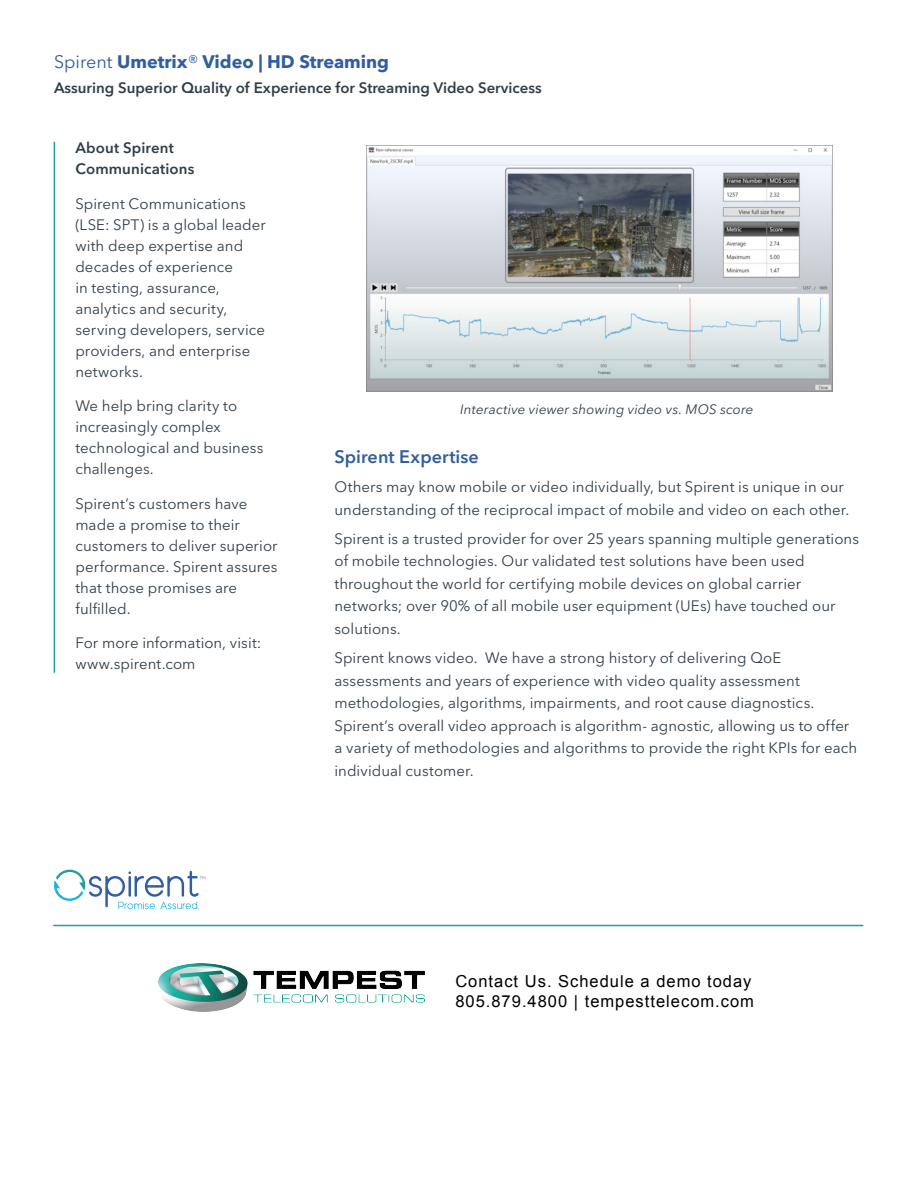
<style>
.page{position:relative;width:918px;height:1188px;background:#fff}
.page>*{position:absolute;margin:0;border:0;box-sizing:border-box;transform-origin:0 0}
.t1{font:700 18px "Avenir Next LT Pro";color:#315ea0}
.Heading_1{font:600 18px "Avenir Next LT Pro";letter-spacing:.005em;color:#315ea0}
.t2{font:16.5px/19.8px "Arial";letter-spacing:.06em;color:#000}
.Body_Text{font:15px/21px "Avenir Next LT Pro";letter-spacing:.005em;color:#313e48}
.t3{font:600 15px/21px "Avenir Next LT Pro";color:#313e48}
.t4{font:italic 13.5px "Avenir Next LT Pro";letter-spacing:.01em;color:#313e48}
.s1{font-weight:400}
</style>
<div class="page">
<hr style="left:54px;top:142px;width:1px;height:531px;background:#1ea19c">
<svg style="left:54px;top:870px;width:151px;height:39px"></svg>
<hr style="left:53px;top:925px;width:810px;height:1px;background:#1ea19c">
<img style="left:366px;top:145px;width:466px;height:246px">
<img style="left:159px;top:964px;width:266px;height:48px">
<p class="t1" style="left:54px;top:50px;width:337px"><span class="s1">Spirent</span> Umetrix<span class="s1">®</span> Video | HD Streaming</p>
<p class="t3" style="left:54px;top:77px;width:489px">Assuring Superior Quality of Experience for Streaming Video Servicess</p>
<p class="t3" style="left:75px;top:137px;width:121px">About Spirent<br>Communications</p>
<p class="Body_Text" style="left:75px;top:193px;width:192px">Spirent Communications (LSE: SPT) is a global leader with deep expertise and decades of experience<br>in testing, assurance, analytics and security, serving developers, service providers, and enterprise networks.</p>
<p class="Body_Text" style="left:75px;top:395px;width:190px">We help bring clarity to increasingly complex technological and business challenges.</p>
<p class="Body_Text" style="left:75px;top:493px;width:204px">Spirent’s customers have made a promise to their customers to deliver superior performance. Spirent assures that those promises are fulfilled.</p>
<p class="Body_Text" style="left:75px;top:632px;width:188px">For more information, visit: www.spirent.com</p>
<p class="t4" style="left:460px;top:401px;width:295px">Interactive viewer showing video vs. MOS score</p>
<p class="Heading_1" style="left:334px;top:446px;width:146px">Spirent Expertise</p>
<p class="Body_Text" style="left:334px;top:476px;width:516px;line-height:22.5px">Others may know mobile or video individually, but Spirent is unique in our understanding of the reciprocal impact of mobile and video on each other.</p>
<p class="Body_Text" style="left:334px;top:527px;width:526px;line-height:22.5px">Spirent is a trusted provider for over 25 years spanning multiple generations of mobile technologies. Our validated test solutions have been used throughout the world for certifying mobile devices on global carrier networks; over 90% of all mobile user equipment (UEs) have touched our solutions.</p>
<p class="Body_Text" style="left:334px;top:647px;width:524px;line-height:22.5px">Spirent knows video. We have a strong history of delivering QoE assessments and years of experience with video quality assessment methodologies, algorithms, impairments, and root cause diagnostics.<br>Spirent’s overall video approach is algorithm- agnostic, allowing us to offer a variety of methodologies and algorithms to provide the right KPIs for each individual customer.</p>
<p class="t2" style="left:455px;top:972px;width:300px">Contact Us. Schedule a demo today<br>805.879.4800 | tempesttelecom.com</p>
</div>
